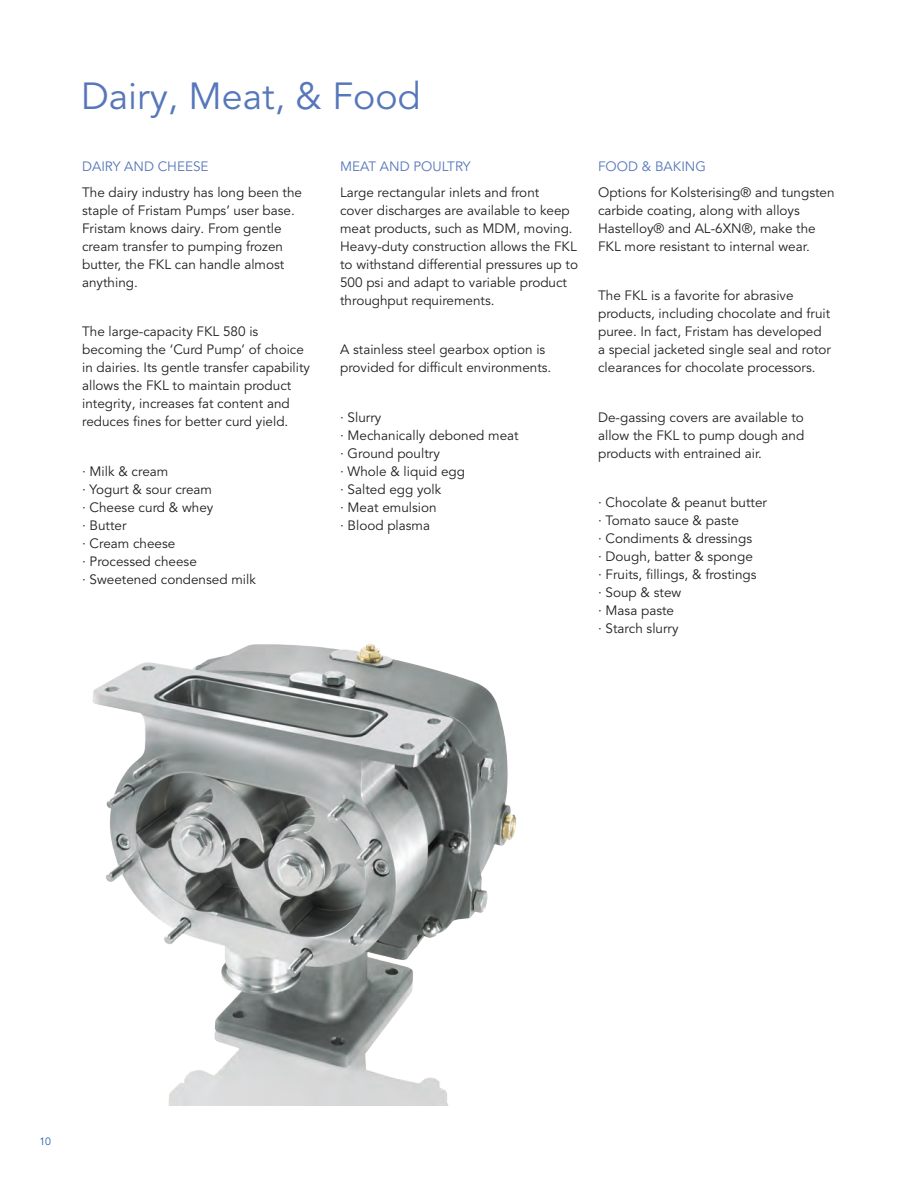
<style>
.page{position:relative;width:918px;height:1188px;background:#fff}
.page>*{position:absolute;margin:0;border:0;box-sizing:border-box;transform-origin:0 0}
.t1{font:37.5px "Avenir LT Pro";color:#5677b9}
.t2{font:13.5px/18px "Avenir LT Pro";color:#231f20}
.t3{font:13.5px "Avenir LT Pro";color:#5677b9}
.t4{font:10.5px "Avenir LT Pro";color:#235fab}
</style>
<div class="page">
<img style="left:92px;top:643px;width:425px;height:463px">
<h1 class="t1" style="left:81px;top:74px;width:341px">Dairy, Meat, &amp; Food</h1>
<p class="t3" style="left:82px;top:158px;width:128px">DAIRY AND CHEESE</p>
<p class="t2" style="left:82px;top:184px;width:222px">The dairy industry has long been the staple of Fristam Pumps’ user base.<br>Fristam knows dairy. From gentle cream transfer to pumping frozen butter, the FKL can handle almost anything.</p>
<p class="t2" style="left:82px;top:323px;width:229px">The large-capacity FKL 580 is becoming the ‘Curd Pump’ of choice in dairies. Its gentle transfer capability allows the FKL to maintain product integrity, increases fat content and reduces fines for better curd yield.</p>
<p class="t2" style="left:82px;top:463px;width:175px">· Milk &amp; cream<br>· Yogurt &amp; sour cream<br>· Cheese curd &amp; whey<br>· Butter<br>· Cream cheese<br>· Processed cheese<br>· Sweetened condensed milk</p>
<p class="t3" style="left:340px;top:158px;width:132px">MEAT AND POULTRY</p>
<p class="t2" style="left:340px;top:184px;width:239px">Large rectangular inlets and front<br>cover discharges are available to keep meat products, such as MDM, moving.<br>Heavy-duty construction allows the FKL to withstand differential pressures up to 500 psi and adapt to variable product throughput requirements.</p>
<p class="t2" style="left:340px;top:341px;width:213px">A stainless steel gearbox option is provided for difficult environments.</p>
<p class="t2" style="left:340px;top:409px;width:180px">· Slurry<br>· Mechanically deboned meat · Ground poultry<br>· Whole &amp; liquid egg<br>· Salted egg yolk<br>· Meat emulsion<br>· Blood plasma</p>
<p class="t3" style="left:598px;top:158px;width:109px">FOOD &amp; BAKING</p>
<p class="t2" style="left:598px;top:184px;width:238px">Options for Kolsterising® and tungsten carbide coating, along with alloys Hastelloy® and AL-6XN®, make the FKL more resistant to internal wear.</p>
<p class="t2" style="left:598px;top:287px;width:234px">The FKL is a favorite for abrasive products, including chocolate and fruit puree. In fact, Fristam has developed a special jacketed single seal and rotor clearances for chocolate processors.</p>
<p class="t2" style="left:598px;top:409px;width:208px;text-align:justify">De-gassing covers are available to allow the FKL to pump dough and products with entrained air.</p>
<p class="t2" style="left:598px;top:494px;width:170px">· Chocolate &amp; peanut butter · Tomato sauce &amp; paste<br>· Condiments &amp; dressings<br>· Dough, batter &amp; sponge<br>· Fruits, fillings, &amp; frostings<br>· Soup &amp; stew<br>· Masa paste<br>· Starch slurry</p>
<p class="t4" style="left:39px;top:1135px;width:13px">10</p>
</div>
